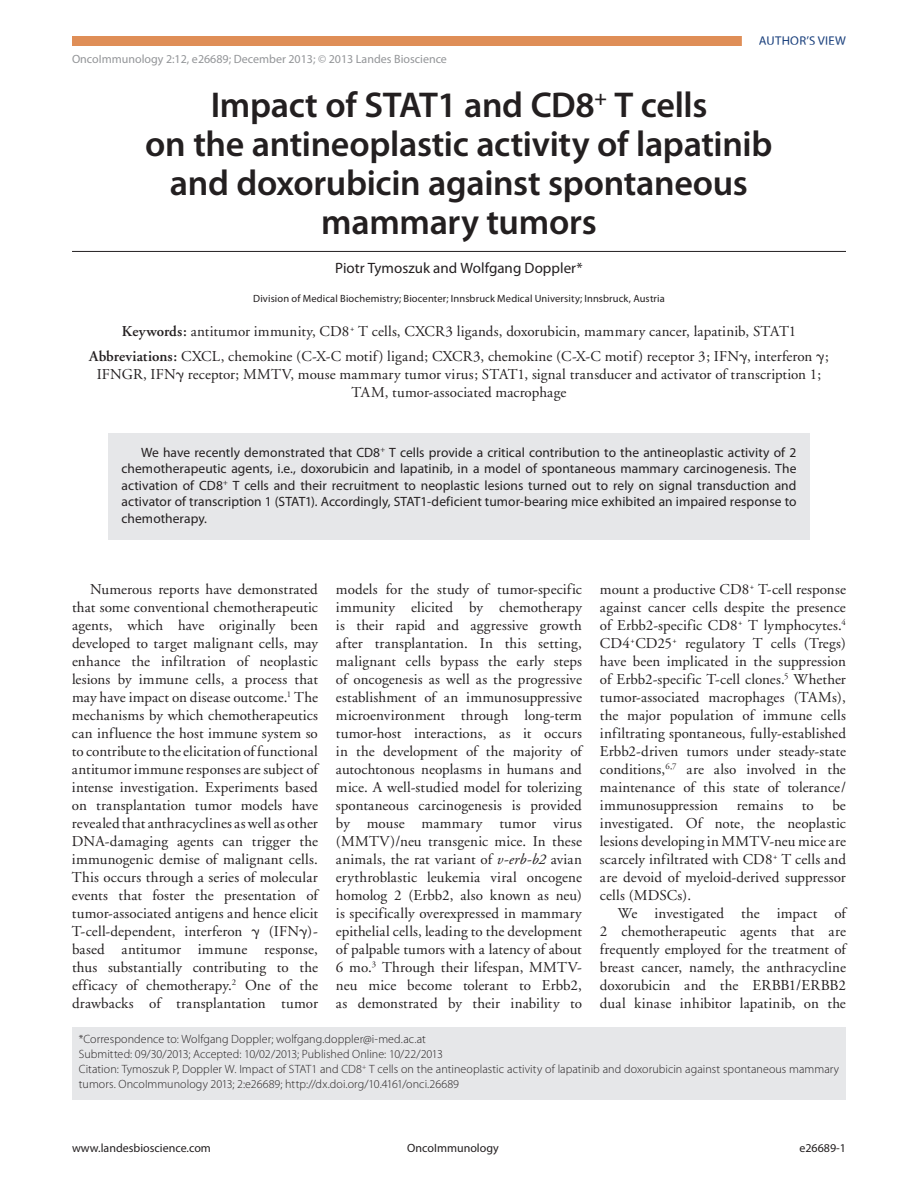
<style>
.page{position:relative;width:918px;height:1188px;background:#fff}
.page>*{position:absolute;margin:0;border:0;box-sizing:border-box;transform-origin:0 0}
.t1{font:600 36px/39px "Myriad Pro";letter-spacing:-.01em;color:#231f20;text-align:center}
.t2{font:15px/18px "Adobe Garamond";letter-spacing:.005em;color:#231f20;text-align:justify}
.t3{font:15px "Myriad Pro";color:#231f20}
.t4{font:13.5px/16.5px "Myriad Pro";letter-spacing:.005em;color:#231f20;text-align:justify}
.t5{font:12.75px "Myriad Pro";letter-spacing:.025em;color:#193f7c}
.t6{font:300 12px/15px "Myriad Pro";letter-spacing:.005em;color:#231f20}
.t7{font:12px "Myriad Pro";color:#939598}
.t8{font:12px "Myriad Pro";color:#231f20}
.t9{font:10.5px "Myriad Pro";letter-spacing:.01em;color:#231f20}
.s1{font-weight:600}
.s2{font-family:"Universal Std Greekw Math Pi"}
.s3{font-style:italic}
</style>
<div class="page">
<div style="left:72px;top:36px;width:774px;height:10px;background:#df8e57"></div>
<svg style="left:741px;top:36px;width:105px;height:10px"></svg>
<div style="left:72px;top:1027px;width:774px;height:73px;background:#e6e7e9"></div>
<hr style="left:72px;top:251px;width:774px;height:1px;background:#231f20">
<div style="left:108px;top:433px;width:702px;height:107px;background:#e6e7e9"></div>
<p class="t7" style="left:72px;top:52px;width:376px">OncoImmunology 2:12, e26689; December 2013; © 2013 Landes Bioscience</p>
<p class="t5" style="left:759px;top:33px;width:88px">Author’s View</p>
<h1 class="t1" style="left:145px;top:85px;width:629px">Impact of STAT1 and CD8<sup>+</sup> T cells<br>on the antineoplastic activity of lapatinib and doxorubicin against spontaneous mammary tumors</h1>
<p class="t3" style="left:335px;top:259px;width:249px">Piotr Tymoszuk and Wolfgang Doppler*</p>
<p class="t9" style="left:253px;top:292px;width:413px">Division of Medical Biochemistry; Biocenter; Innsbruck Medical University; Innsbruck, Austria</p>
<p class="t2" style="left:89px;top:319px;width:742px;line-height:24.8px;text-align:center"><span class="s1">Keywords:</span> antitumor immunity, CD8<sup>+</sup> T cells, CXCR3 ligands, doxorubicin, mammary cancer, lapatinib, STAT1<br><span class="s1">Abbreviations:</span> CXCL, chemokine (C-X-C motif) ligand; CXCR3, chemokine (C-X-C motif) receptor 3; IFN<span class="s2">γ</span>, interferon <span class="s2">γ</span>;</p>
<p class="t2" style="left:97px;top:365px;width:726px;text-align:center">IFNGR, IFN<span class="s2">γ</span> receptor; MMTV, mouse mammary tumor virus; STAT1, signal transducer and activator of transcription 1;<br>TAM, tumor-associated macrophage</p>
<p class="t4" style="left:121px;top:444px;width:677px;text-indent:20px">We have recently demonstrated that CD8<sup>+</sup> T cells provide a critical contribution to the antineoplastic activity of 2 chemotherapeutic agents, i.e., doxorubicin and lapatinib, in a model of spontaneous mammary carcinogenesis. The activation of CD8<sup>+</sup> T cells and their recruitment to neoplastic lesions turned out to rely on signal transduction and activator of transcription 1 (STAT1). Accordingly, STAT1-deficient tumor-bearing mice exhibited an impaired response to chemotherapy.</p>
<p class="t2" style="left:72px;top:581px;width:248px;text-indent:18px">Numerous reports have demonstrated that some conventional chemotherapeutic agents, which have originally been developed to target malignant cells, may enhance the infiltration of neoplastic lesions by immune cells, a process that may have impact on disease outcome.<sup>1</sup> The mechanisms by which chemotherapeutics can influence the host immune system so to contribute to the elicitation of functional antitumor immune responses are subject of intense investigation. Experiments based on transplantation tumor models have revealed that anthracyclines as well as other DNA-damaging agents can trigger the immunogenic demise of malignant cells.<br>This occurs through a series of molecular events that foster the presentation of tumor-associated antigens and hence elicit T-cell-dependent, interferon <span class="s2">γ</span> (IFN<span class="s2">γ</span>)- based antitumor immune response, thus substantially contributing to the efficacy of chemotherapy.<sup>2</sup> One of the drawbacks of transplantation tumor</p>
<p class="t2" style="left:336px;top:581px;width:248px">models for the study of tumor-specific immunity elicited by chemotherapy is their rapid and aggressive growth after transplantation. In this setting, malignant cells bypass the early steps of oncogenesis as well as the progressive establishment of an immunosuppressive microenvironment through long-term tumor-host interactions, as it occurs in the development of the majority of autochtonous neoplasms in humans and mice. A well-studied model for tolerizing spontaneous carcinogenesis is provided by mouse mammary tumor virus (MMTV)/neu transgenic mice. In these animals, the rat variant of <span class="s3">v-erb-b2</span> avian erythroblastic leukemia viral oncogene homolog 2 (Erbb2, also known as neu) is specifically overexpressed in mammary epithelial cells, leading to the development of palpable tumors with a latency of about 6 mo.<sup>3</sup> Through their lifespan, MMTV&shy;neu mice become tolerant to Erbb2, as demonstrated by their inability to</p>
<p class="t2" style="left:600px;top:581px;width:248px">mount a productive CD8<sup>+</sup> T-cell response against cancer cells despite the presence of Erbb2-specific CD8<sup>+</sup> T lymphocytes.<sup>4<br></sup>CD4<sup>+</sup>CD25<sup>+</sup> regulatory T cells (Tregs) have been implicated in the suppression of Erbb2-specific T-cell clones.<sup>5</sup> Whether tumor-associated macrophages (TAMs), the major population of immune cells infiltrating spontaneous, fully-established Erbb2-driven tumors under steady-state conditions,<sup>6,7</sup> are also involved in the maintenance of this state of tolerance/ immunosuppression remains to be investigated. Of note, the neoplastic lesions developing in MMTV-neu mice are scarcely infiltrated with CD8<sup>+</sup> T cells and are devoid of myeloid-derived suppressor cells (MDSCs).</p>
<p class="t2" style="left:600px;top:905px;width:248px;text-indent:18px">We investigated the impact of 2 chemotherapeutic agents that are frequently employed for the treatment of breast cancer, namely, the anthracycline doxorubicin and the ERBB1/ERBB2 dual kinase inhibitor lapatinib, on the</p>
<p class="t6" style="left:79px;top:1031px;width:762px">*Correspondence to: Wolfgang Doppler; wolfgang.doppler@i-med.ac.at<br>Submitted: 09/30/2013; Accepted: 10/02/2013; Published Online: 10/22/2013<br>Citation: Tymoszuk P, Doppler W. Impact of STAT1 and CD8<sup>+</sup> T cells on the antineoplastic activity of lapatinib and doxorubicin against spontaneous mammary tumors. OncoImmunology 2013; 2:e26689; http://dx.doi.org/10.4161/onci.26689</p>
<p class="t8" style="left:72px;top:1141px;width:140px">www.landesbioscience.com</p>
<p class="t8" style="left:407px;top:1141px;width:93px">OncoImmunology</p>
<p class="t8" style="left:799px;top:1141px;width:48px">e26689-1</p>
</div>
